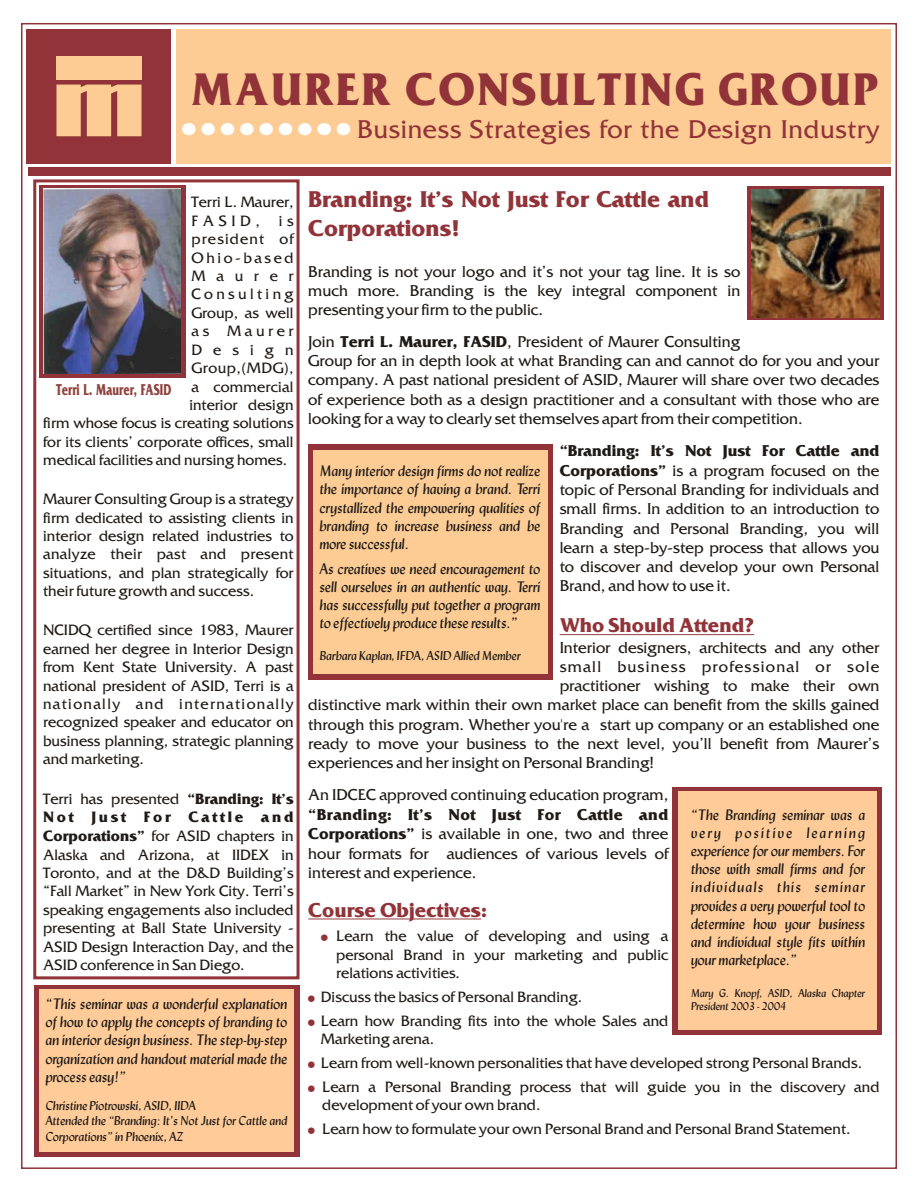
<style>
.page{position:relative;width:918px;height:1188px;background:#fff}
.page>*{position:absolute;margin:0;border:0;box-sizing:border-box;transform-origin:0 0}
.t1{font:700 48px "Fritz";letter-spacing:.055em;color:#913338;scale:.96 1}
.t2{font:27px "Fritz";letter-spacing:.03em;color:#913338}
.t3{font:700 24px/28.5px "Fritz";color:#913338}
.t4{font:700 21px "Fritz";color:#913338}
.t5{font:16.5px/19.4px "Fritz";color:#1f1a17;text-align:justify}
.t6{font:16.5px "Fritz";letter-spacing:.07em;color:#1f1a17}
.t7{font:700 16.5px "Fritz";color:#8f423d;scale:.7 1}
.t8{font:15.75px/18.5px "Fritz";color:#1f1a17;text-align:justify}
.t9{font:15.75px "Fritz";letter-spacing:.035em;color:#1f1a17}
.t10{font:15.75px "Fritz";letter-spacing:.07em;color:#1f1a17}
.t11{font:15.75px "Fritz";letter-spacing:.16em;color:#1f1a17}
.t12{font:15.75px "Fritz";letter-spacing:.21em;color:#1f1a17}
.t13{font:15.75px "Fritz";letter-spacing:.23em;color:#1f1a17}
.t14{font:italic 15px/18.1px "Lydian BT";color:#1f1a17;text-align:justify}
.t15{font:italic 12.75px/15.5px "Lydian BT";color:#1f1a17}
.t16{font:italic 11.25px/13.6px "Lydian BT";color:#1f1a17}
.s1{font-weight:700}
</style>
<div class="page">
<div style="left:33px;top:179px;width:267px;height:800px;border:3px solid #913338"></div>
<div style="left:747px;top:187px;width:136px;height:133px;background:#913338"></div>
<div style="left:27px;top:29px;width:864px;height:135px;background:#fccc94"></div>
<div style="left:27px;top:29px;width:144px;height:135px;background:#913338"></div>
<div style="left:56px;top:57px;width:86px;height:23px;background:#fccc94"></div>
<svg style="left:56px;top:85px;width:86px;height:51px;background:#edb787"></svg>
<hr style="left:171px;top:29px;width:4px;height:135px;background:#fff">
<hr style="left:560px;top:634px;width:194px;height:1px;background:#913338">
<hr style="left:308px;top:919px;width:173px;height:1px;background:#913338">
<div style="left:40px;top:185px;width:146px;height:193px;background:#913338"></div>
<img style="left:44px;top:189px;width:137px;height:185px">
<div style="left:28px;top:167px;width:862px;height:8px;background:#913338"></div>
<img style="left:751px;top:189px;width:128px;height:129px">
<div style="left:308px;top:445px;width:245px;height:235px;background:#913338"></div>
<div style="left:673px;top:787px;width:209px;height:248px;background:#913338"></div>
<div style="left:313px;top:450px;width:235px;height:224px;background:#fccc94"></div>
<div style="left:34px;top:985px;width:265px;height:171px;background:#913338"></div>
<div style="left:39px;top:989px;width:255px;height:163px;background:#fc9"></div>
<div style="left:678px;top:792px;width:199px;height:238px;background:#fc9"></div>
<h1 class="t1" style="left:192px;top:59px;width:716px">MAURER CONSULTING GROUP</h1>
<h2 class="t2" style="left:357px;top:113px;width:524px">Business Strategies for the Design Industry</h2>
<p class="t8" style="left:192px;top:192px;width:104px">Terri L. Maurer,</p>
<p class="t8" style="left:192px;top:211px;width:104px">FASID, is</p>
<p class="t10" style="left:192px;top:229px;width:104px">president of</p>
<p class="t11" style="left:192px;top:248px;width:104px">Ohio-based</p>
<p class="t8" style="left:192px;top:266px;width:104px">Maurer</p>
<p class="t12" style="left:192px;top:285px;width:104px">Consulting</p>
<p class="t8" style="left:192px;top:303px;width:104px">Group, as well</p>
<p class="t13" style="left:192px;top:321px;width:104px">as Maurer</p>
<p class="t8" style="left:192px;top:340px;width:104px">Design</p>
<p class="t9" style="left:192px;top:358px;width:104px">Group,(MDG),</p>
<p class="t8" style="left:192px;top:377px;width:104px">a commercial</p>
<p class="t8" style="left:189px;top:395px;width:106px">interior design</p>
<p class="t8" style="left:43px;top:414px;width:252px">firm whose focus is creating solutions</p>
<p class="t8" style="left:43px;top:432px;width:252px">for its clients’ corporate offices, small</p>
<p class="t8" style="left:43px;top:450px;width:246px">medical facilities and nursing homes.</p>
<p class="t8" style="left:43px;top:489px;width:252px">Maurer Consulting Group is a strategy firm dedicated to assisting clients in interior design related industries to analyze their past and present situations, and plan strategically for their future growth and success.</p>
<p class="t8" style="left:43px;top:621px;width:252px">NCIDQ certified since 1983, Maurer earned her degree in Interior Design from Kent State University. A past national president of ASID, Terri is a nationally and internationally recognized speaker and educator on business planning, strategic planning and marketing.</p>
<p class="t8" style="left:43px;top:789px;width:252px">Terri has presented <span class="s1">“Branding: It’s Not Just For Cattle and Corporations”</span> for ASID chapters in Alaska and Arizona, at IIDEX in Toronto, and at the D&amp;D Building’s “Fall Market” in New York City. Terri’s speaking engagements also included presenting at Ball State University - ASID Design Interaction Day, and the ASID conference in San Diego.</p>
<p class="t7" style="left:56px;top:379px;width:166px">Terri L. Maurer, FASID</p>
<p class="t14" style="left:46px;top:996px;width:243px">“This seminar was a wonderful explanation of how to apply the concepts of branding to an interior design business. The step-by-step organization and handout material made the process easy!”</p>
<p class="t15" style="left:46px;top:1099px;width:243px">Christine Piotrowski, ASID, IIDA<br>Attended the “Branding: It’s Not Just for Cattle and<br>Corporations” in Phoenix, AZ</p>
<h3 class="t3" style="left:308px;top:184px;width:403px">Branding: It’s Not Just For Cattle and<br>Corporations!</h3>
<p class="t5" style="left:308px;top:261px;width:434px">Branding is not your logo and it’s not your tag line. It is so much more. Branding is the key integral component in presenting your firm to the public.</p>
<p class="t5" style="left:308px;top:331px;width:573px;text-align:left">Join <span class="s1">Terri L. Maurer, FASID</span>, President of Maurer Consulting<br>Group for an in depth look at what Branding can and cannot do for you and your company. A past national president of ASID, Maurer will share over two decades of experience both as a design practitioner and a consultant with those who are looking for a way to clearly set themselves apart from their competition.</p>
<p class="t5" style="left:560px;top:441px;width:321px"><span class="s1">“Branding: It’s Not Just For Cattle and Corporations”</span> is a program focused on the topic of Personal Branding for individuals and small firms. In addition to an introduction to Branding and Personal Branding, you will learn a step-by-step process that allows you to discover and develop your own Personal Brand, and how to use it.</p>
<p class="t14" style="left:320px;top:463px;width:222px">Many interior design firms do not realize the importance of having a brand. Terri crystallized the empowering qualities of branding to increase business and be more successful.</p>
<p class="t14" style="left:320px;top:561px;width:222px">As creatives we need encouragement to sell ourselves in an authentic way. Terri has successfully put together a program to effectively produce these results.”</p>
<p class="t15" style="left:320px;top:649px;width:203px">Barbara Kaplan, IFDA, ASID Allied Member</p>
<h3 class="t4" style="left:560px;top:612px;width:196px">Who Should Attend?</h3>
<p class="t5" style="left:560px;top:637px;width:321px">Interior designers, architects and any other</p>
<p class="t6" style="left:560px;top:656px;width:321px">small business professional or sole</p>
<p class="t5" style="left:560px;top:676px;width:321px">practitioner wishing to make their own</p>
<p class="t5" style="left:308px;top:695px;width:573px">distinctive mark within their own market place can benefit from the skills gained</p>
<p class="t5" style="left:308px;top:714px;width:573px">through this program. Whether you're a start up company or an established one</p>
<p class="t5" style="left:308px;top:734px;width:573px">ready to move your business to the next level, you’ll benefit from Maurer’s</p>
<p class="t5" style="left:308px;top:753px;width:347px">experiences and her insight on Personal Branding!</p>
<p class="t5" style="left:308px;top:785px;width:362px">An IDCEC approved continuing education program,</p>
<p class="t5" style="left:308px;top:804px;width:362px"><span class="s1">“Branding: It’s Not Just For Cattle and Corporations”</span> is available in one, two and three hour formats for audiences of various levels of interest and experience.</p>
<p class="t14" style="left:691px;top:807px;width:176px">“The Branding seminar was a very positive learning experience for our members. For those with small firms and for individuals this seminar provides a very powerful tool to determine how your business and individual style fits within your marketplace.”</p>
<p class="t16" style="left:691px;top:987px;width:176px">Mary G. Knopf, ASID, Alaska Chapter<br>President 2003 - 2004</p>
<h3 class="t4" style="left:308px;top:896px;width:180px">Course Objectives:</h3>
<p class="t8" style="left:336px;top:927px;width:334px">Learn the value of developing and using a personal Brand in your marketing and public relations activities.</p>
<p class="t8" style="left:321px;top:985px;width:349px;line-height:23.7px">Discuss the basics of Personal Branding.<br>Learn how Branding fits into the whole Sales and</p>
<p class="t8" style="left:321px;top:1027px;width:560px;line-height:23.7px;text-align:left">Marketing arena.<br>Learn from well-known personalities that have developed strong Personal Brands.<br>Learn a Personal Branding process that will guide you in the discovery and</p>
<p class="t8" style="left:322px;top:1093px;width:530px;line-height:23.7px">development of your own brand.<br>Learn how to formulate your own Personal Brand and Personal Brand Statement.</p>
</div>
